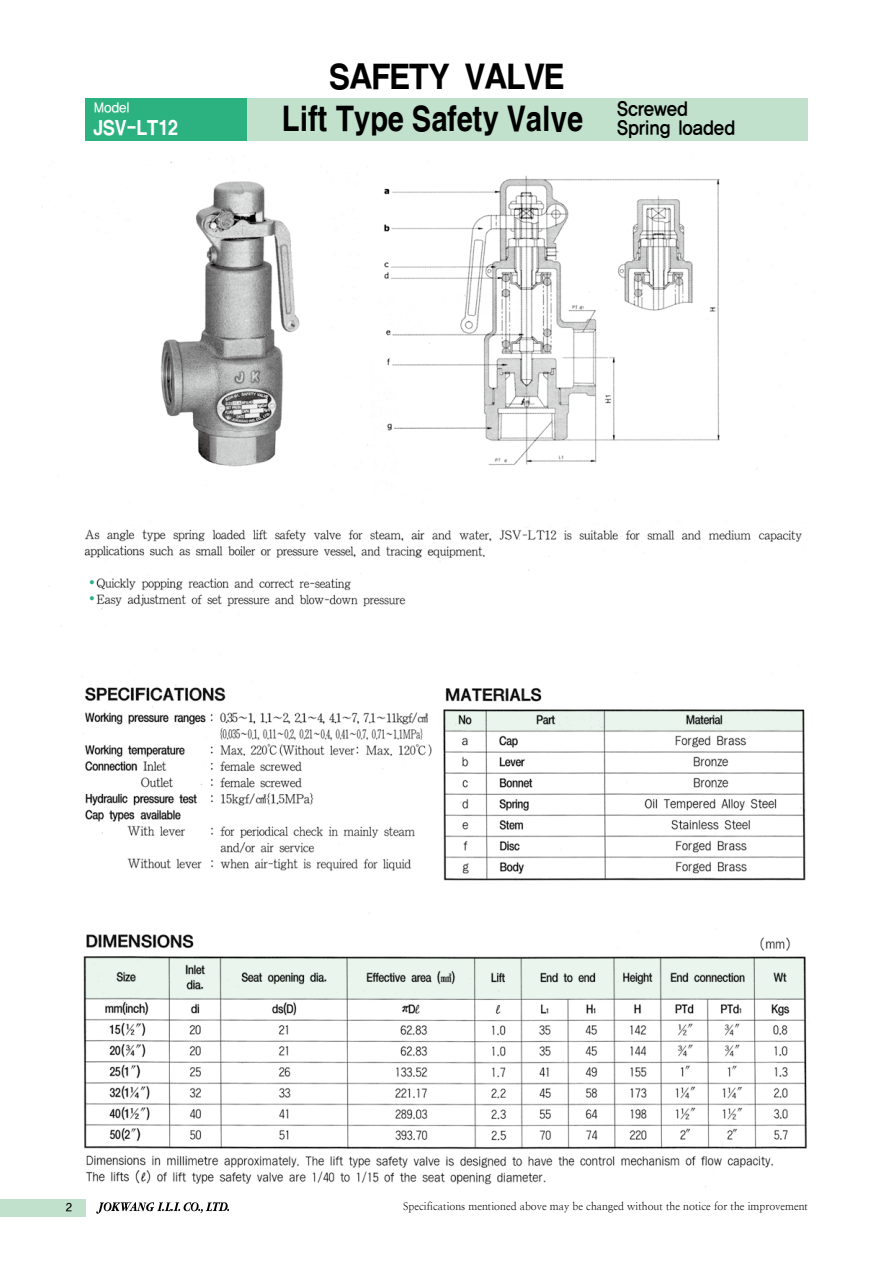
<style>
.page{position:relative;width:893px;height:1263px;background:#fff}
.page>*{position:absolute;margin:0;border:0;box-sizing:border-box;transform-origin:0 0}
.t1{font:33px "H Ygtr E";letter-spacing:-.05em;color:#000;scale:.85 1}
.t2{font:33px "H Ygtr E";letter-spacing:-.075em;color:#000;scale:.93 1}
.t3{font:21px/19.5px "YDIYGO140 KS Cpc EUC H";letter-spacing:-.075em;color:#000;scale:.9 1}
.t4{font:19.5px "H Ygtr E";letter-spacing:-.07em;color:#fff;scale:.9 1}
.t5{font:15px "YDIYGO130 KS Cpc EUC H";letter-spacing:-.07em;color:#fff;scale:.9 1}
.t6{font:12px "YDIYGO130 KS Cpc EUC H";color:#000}
.t7{font:10.5px "Nanum Myeongjo";color:#000}
.t8{font:6px "YDIYGO140 KS Cpc EUC H";color:#2cb280;scale:.95 1}
</style>
<div class="page">
<svg style="left:96px;top:1202px;width:133px;height:12px"></svg>
<div style="left:0;top:1199px;width:85px;height:17px;background:#c1e1cd"></div>
<div style="left:85px;top:98px;width:723px;height:42px;background:#c1e1cd"></div>
<div style="left:85px;top:98px;width:162px;height:42px;background:#2cb280"></div>
<img style="left:42px;top:158px;width:765px;height:1030px">
<svg style="left:445px;top:710px;width:357px;height:20px;fill:#e9f5ed"></svg>
<svg style="left:85px;top:957px;width:720px;height:42px;fill:#e9f5ed"></svg>
<h3 class="t5" style="left:94px;top:100px;width:42px">Model</h3>
<h3 class="t4" style="left:94px;top:118px;width:96px">JSV-LT12</h3>
<h1 class="t2" style="left:328px;top:60px;width:256px">SAFETY VALVE</h1>
<h1 class="t1" style="left:282px;top:103px;width:357px">Lift Type Safety Valve</h1>
<h2 class="t3" style="left:617px;top:99px;width:134px">Screwed<br>Spring loaded</h2>
<p class="t8" style="left:89px;top:579px;width:7px">●</p>
<p class="t8" style="left:89px;top:595px;width:7px">●</p>
<p class="t6" style="left:65px;top:1201px;width:8px">2</p>
<p class="t7" style="left:403px;top:1200px;width:406px">Specifications mentioned above may be changed without the notice for the improvement</p>
</div>
